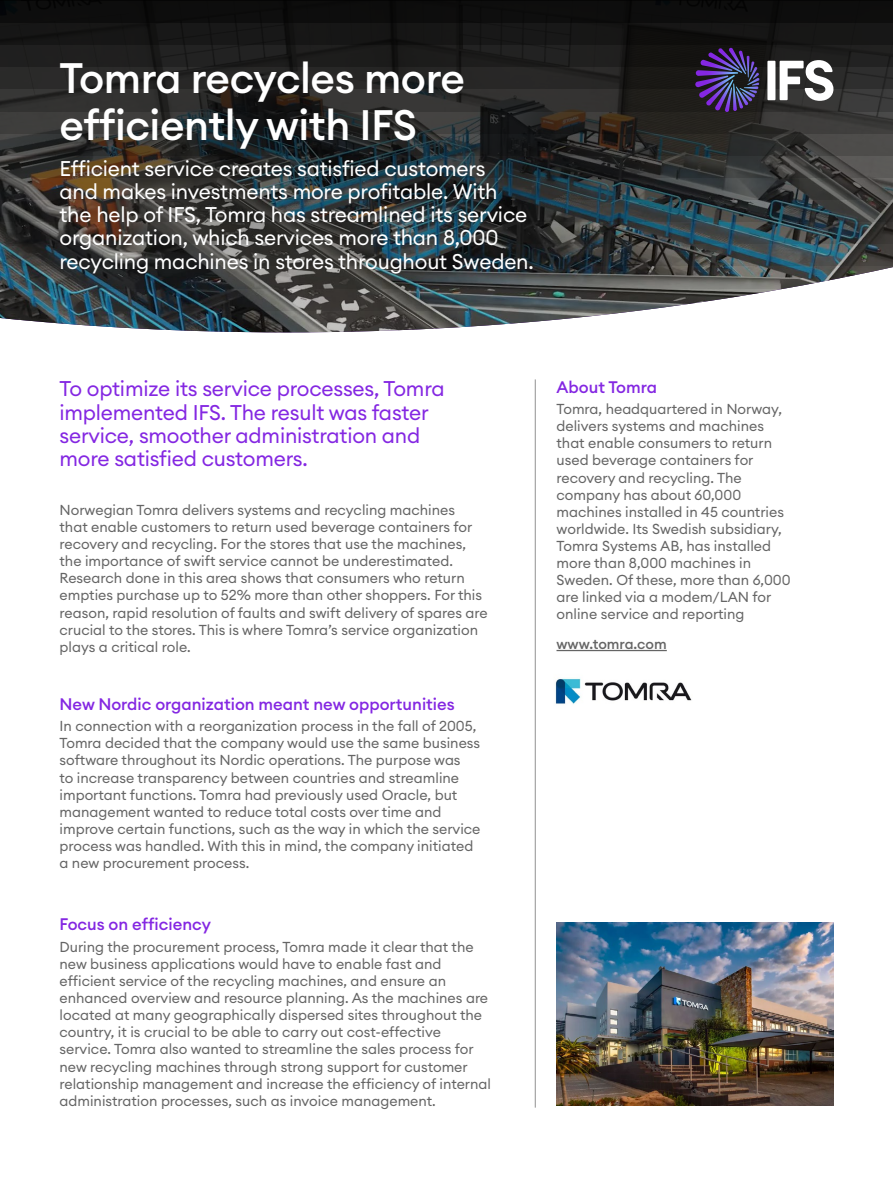
<style>
.page{position:relative;width:893px;height:1191px;background:#fff}
.page>*{position:absolute;margin:0;border:0;box-sizing:border-box;transform-origin:0 0}
.t1{font:500 42px/46.2px "Euclid Circular A";letter-spacing:-.01em;color:#fff}
.t2{font:21px/23.2px "Euclid Circular A";letter-spacing:-.01em;color:#fff}
.t3{font:21px/23.2px "Euclid Circular A";letter-spacing:-.01em;color:#8427e2}
.t4{font:500 16.5px "Euclid Circular A";color:#8427e2}
.t5{font:14.25px/17.1px "Euclid Circular A";color:#656565}
.t6{font:500 14.25px "Euclid Circular A";color:#656565}
</style>
<div class="page">
<svg style="left:0;top:0;width:893px;height:332px;background:#373a3a"></svg>
<hr style="left:556px;top:650px;width:111px;height:1px;background:#656565">
<svg style="left:767px;top:60px;width:66px;height:41px"></svg>
<svg style="left:695px;top:48px;width:65px;height:63px;background:#3e2e61"></svg>
<hr style="left:535px;top:379px;width:1px;height:728px;background:#919191">
<img style="left:555px;top:678px;width:137px;height:26px">
<img style="left:556px;top:922px;width:277px;height:184px">
<h1 class="t1" style="left:60px;top:55px;width:407px">Tomra recycles more efficiently with IFS</h1>
<p class="t2" style="left:60px;top:156px;width:476px">Efficient service creates satisfied customers<br>and makes investments more profitable. With the help of IFS, Tomra has streamlined its service organization, which services more than 8,000 recycling machines in stores throughout Sweden.</p>
<h2 class="t3" style="left:60px;top:377px;width:387px">To optimize its service processes, Tomra implemented IFS. The result was faster service, smoother administration and more satisfied customers.</h2>
<p class="t5" style="left:60px;top:501px;width:430px">Norwegian Tomra delivers systems and recycling machines<br>that enable customers to return used beverage containers for recovery and recycling. For the stores that use the machines, the importance of swift service cannot be underestimated.<br>Research done in this area shows that consumers who return empties purchase up to 52% more than other shoppers. For this reason, rapid resolution of faults and swift delivery of spares are crucial to the stores. This is where Tomra’s service organization plays a critical role.</p>
<p class="t4" style="left:60px;top:693px;width:397px">New Nordic organization meant new opportunities</p>
<p class="t5" style="left:60px;top:717px;width:423px">In connection with a reorganization process in the fall of 2005, Tomra decided that the company would use the same business software throughout its Nordic operations. The purpose was<br>to increase transparency between countries and streamline important functions. Tomra had previously used Oracle, but management wanted to reduce total costs over time and improve certain functions, such as the way in which the service process was handled. With this in mind, the company initiated a new procurement process.</p>
<p class="t4" style="left:60px;top:914px;width:153px">Focus on efficiency</p>
<p class="t5" style="left:60px;top:938px;width:433px">During the procurement process, Tomra made it clear that the new business applications would have to enable fast and efficient service of the recycling machines, and ensure an enhanced overview and resource planning. As the machines are located at many geographically dispersed sites throughout the country, it is crucial to be able to carry out cost-effective service. Tomra also wanted to streamline the sales process for new recycling machines through strong support for customer relationship management and increase the efficiency of internal administration processes, such as invoice management.</p>
<p class="t4" style="left:556px;top:376px;width:102px">About Tomra</p>
<p class="t5" style="left:556px;top:400px;width:236px">Tomra, headquartered in Norway, delivers systems and machines that enable consumers to return used beverage containers for recovery and recycling. The company has about 60,000 machines installed in 45 countries worldwide. Its Swedish subsidiary,<br>Tomra Systems AB, has installed more than 8,000 machines in<br>Sweden. Of these, more than 6,000 are linked via a modem/LAN for online service and reporting</p>
<p class="t6" style="left:556px;top:635px;width:112px">www.tomra.com</p>
</div>
